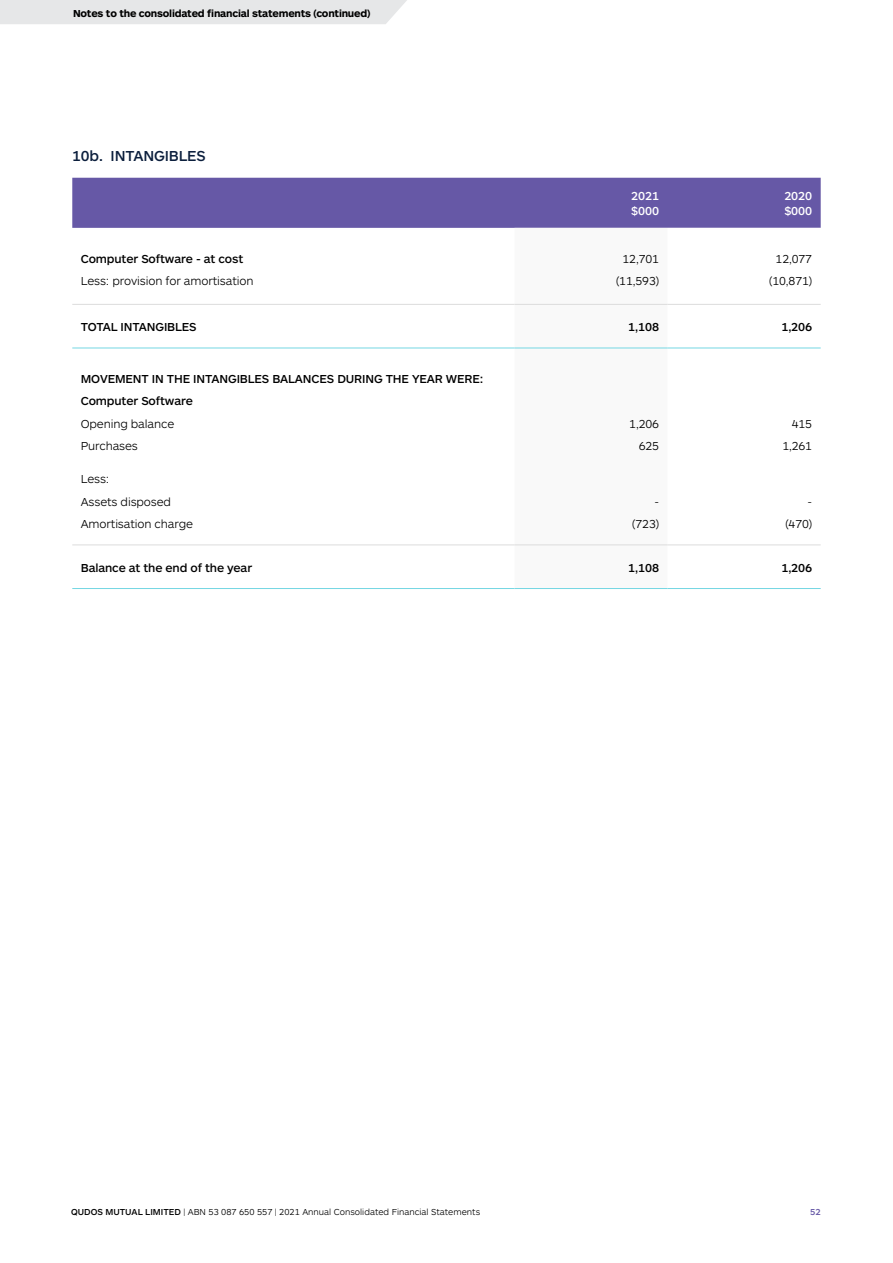
<style>
.page{position:relative;width:893px;height:1263px;background:#fff}
.page>*{position:absolute;margin:0;border:0;box-sizing:border-box;transform-origin:0 0}
.t1{font:500 15px "ARS Maquette";letter-spacing:-.01em;color:#0c1f3d}
.t2{font:500 12px/22.4px "ARS Maquette";letter-spacing:-.01em;color:#000}
.t3{font:300 12px/22.4px "ARS Maquette";letter-spacing:-.01em;color:#000}
.t4{font:500 12px/15px "ARS Maquette";letter-spacing:-.01em;color:#fff}
.t5{font:700 10.5px "ARS Maquette";letter-spacing:-.02em;color:#000}
.t6{font:300 9px "ARS Maquette";color:#000}
.t7{font:500 9px "ARS Maquette";color:#6658a6}
.s1{font-weight:500}
</style>
<div class="page">
<div style="left:72px;top:178px;width:749px;height:50px;background:#6658a6"></div>
<svg style="left:514px;top:347px;width:154px;height:199px"></svg>
<svg style="left:668px;top:347px;width:153px;height:199px"></svg>
<hr style="left:72px;top:544px;width:442px;height:1px;background:#dcdcdc">
<hr style="left:514px;top:544px;width:154px;height:1px;background:#dcdcdc">
<hr style="left:668px;top:544px;width:153px;height:1px;background:#dcdcdc">
<hr style="left:72px;top:304px;width:442px;height:1px;background:#dcdcdc">
<hr style="left:514px;top:304px;width:154px;height:1px;background:#dcdcdc">
<hr style="left:668px;top:304px;width:153px;height:1px;background:#dcdcdc">
<hr style="left:72px;top:348px;width:442px;height:1px;background:#75d7e3">
<hr style="left:514px;top:348px;width:154px;height:1px;background:#75d7e3">
<hr style="left:668px;top:348px;width:153px;height:1px;background:#75d7e3">
<hr style="left:72px;top:588px;width:442px;height:1px;background:#75d7e3">
<hr style="left:514px;top:588px;width:154px;height:1px;background:#75d7e3">
<hr style="left:668px;top:588px;width:153px;height:1px;background:#75d7e3">
<div style="left:0;top:0;width:407px;height:24px;background:#e6e7e8"></div>
<p class="t5" style="left:73px;top:7px;width:299px">Notes to the consolidated financial statements (continued)</p>
<p class="t1" style="left:72px;top:146px;width:135px">10b. INTANGIBLES</p>
<p class="t4" style="left:631px;top:188px;width:29px">2021 $000</p>
<p class="t4" style="left:784px;top:188px;width:29px">2020 $000</p>
<p class="t2" style="left:81px;top:247px;width:164px">Computer Software - at cost</p>
<p class="t3" style="left:622px;top:247px;width:38px">12,701</p>
<p class="t3" style="left:776px;top:247px;width:38px">12,077</p>
<p class="t3" style="left:81px;top:269px;width:174px">Less: provision for amortisation</p>
<p class="t3" style="left:616px;top:269px;width:45px">(11,593)</p>
<p class="t3" style="left:769px;top:269px;width:45px">(10,871)</p>
<p class="t2" style="left:81px;top:315px;width:117px">TOTAL INTANGIBLES</p>
<p class="t2" style="left:628px;top:315px;width:32px">1,108</p>
<p class="t2" style="left:781px;top:315px;width:32px">1,206</p>
<p class="t2" style="left:81px;top:367px;width:404px">MOVEMENT IN THE INTANGIBLES BALANCES DURING THE YEAR WERE:<br>Computer Software</p>
<p class="t3" style="left:81px;top:412px;width:95px">Opening balance</p>
<p class="t3" style="left:629px;top:412px;width:31px">1,206</p>
<p class="t3" style="left:792px;top:412px;width:22px">415</p>
<p class="t3" style="left:81px;top:434px;width:59px">Purchases</p>
<p class="t3" style="left:639px;top:434px;width:22px">625</p>
<p class="t3" style="left:782px;top:434px;width:31px">1,261</p>
<p class="t3" style="left:81px;top:467px;width:92px">Less:<br>Assets disposed</p>
<p class="t3" style="left:654px;top:490px;width:6px">-</p>
<p class="t3" style="left:807px;top:490px;width:6px">-</p>
<p class="t3" style="left:81px;top:512px;width:114px">Amortisation charge</p>
<p class="t3" style="left:632px;top:512px;width:28px">(723)</p>
<p class="t3" style="left:785px;top:512px;width:28px">(470)</p>
<p class="t2" style="left:81px;top:556px;width:173px">Balance at the end of the year</p>
<p class="t2" style="left:628px;top:556px;width:32px">1,108</p>
<p class="t2" style="left:781px;top:556px;width:32px">1,206</p>
<p class="t6" style="left:71px;top:1206px;width:411px"><span class="s1">QUDOS MUTUAL LIMITED</span> | ABN 53 087 650 557 | 2021 Annual Consolidated Financial Statements</p>
<p class="t7" style="left:810px;top:1206px;width:12px">52</p>
</div>
